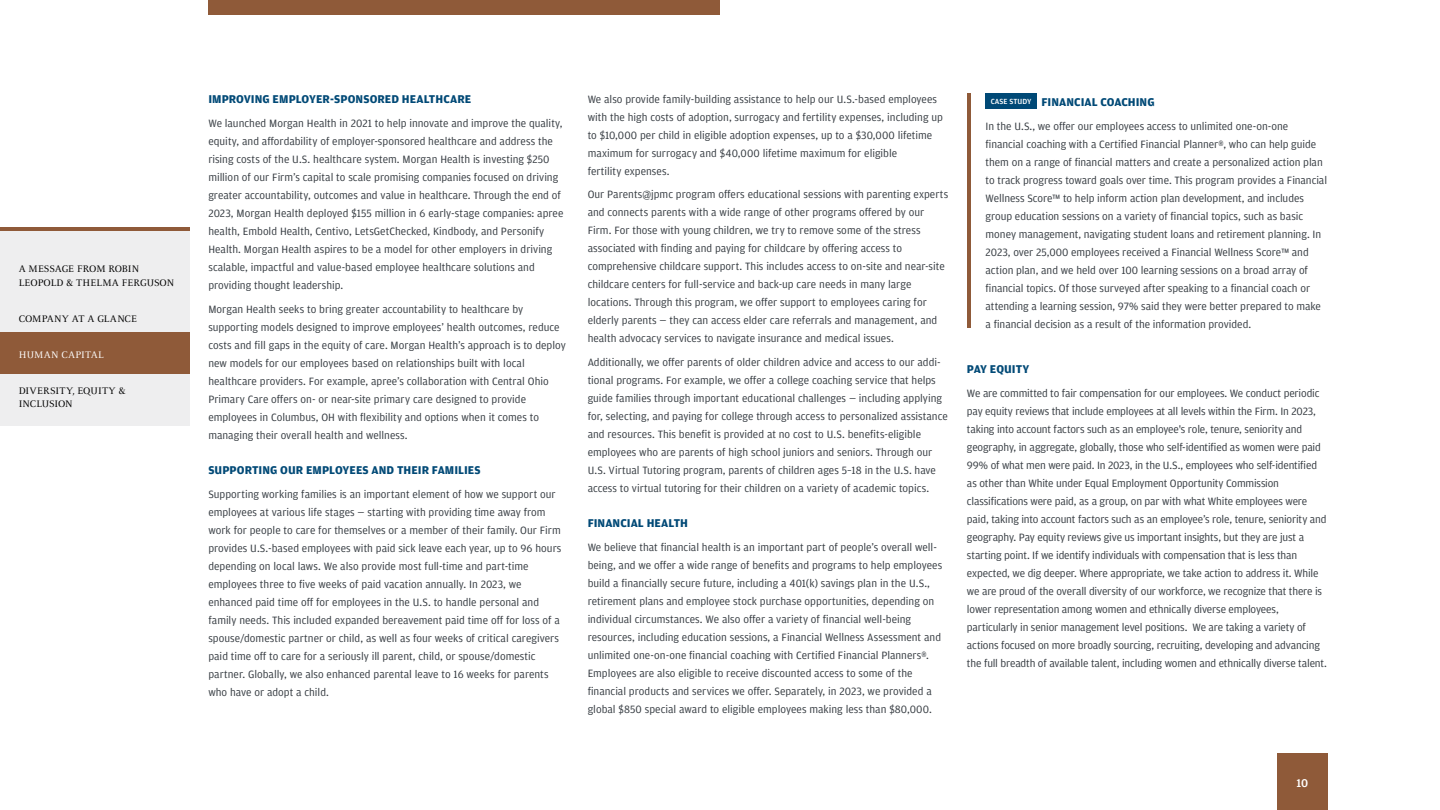
<style>
.page{position:relative;width:1440px;height:810px;background:#fff}
.page>*{position:absolute;margin:0;border:0;box-sizing:border-box;transform-origin:0 0}
.t1{font:700 12px "Amplitude";letter-spacing:.005em;color:#004976}
.t2{font:500 12px "Amplitude";color:#fff}
.t3{font:11.25px/18px "Amplitude";color:#32383e}
.t4{font:10.5px/13.5px "Celeste OT";color:#000}
.t5{font:10.5px "Celeste OT";letter-spacing:.02em;color:#fff}
</style>
<div class="page">
<hr style="left:967px;top:94px;width:4px;height:234px;background:#8f5a39">
<div style="left:986px;top:94px;width:51px;height:15px;background:#004976"></div>
<div style="left:0;top:227px;width:190px;height:199px;background:#eeeeef"></div>
<hr style="left:0;top:227px;width:190px;height:4px;background:#8f5a39">
<div style="left:1277px;top:754px;width:51px;height:56px;background:#8f5a39"></div>
<div style="left:208px;top:0;width:512px;height:15px;background:#8f5a39"></div>
<div style="left:0;top:332px;width:190px;height:42px;background:#8f5a39"></div>
<p class="t4" style="left:19px;top:262px;width:157px">A MESSAGE FROM ROBIN<br>LEOPOLD &amp; THELMA FERGUSON</p>
<p class="t4" style="left:19px;top:312px;width:120px">COMPANY AT A GLANCE</p>
<p class="t5" style="left:19px;top:349px;width:87px">HUMAN CAPITAL</p>
<p class="t4" style="left:19px;top:384px;width:108px">DIVERSITY, EQUITY &amp;<br>INCLUSION</p>
<h4 class="t1" style="left:208px;top:93px;width:264px">IMPROVING EMPLOYER-SPONSORED HEALTHCARE</h4>
<p class="t3" style="left:208px;top:115px;width:357px">We launched Morgan Health in 2021 to help innovate and improve the quality, equity, and affordability of employer-sponsored healthcare and address the rising costs of the U.S. healthcare system. Morgan Health is investing $250 million of our Firm’s capital to scale promising companies focused on driving greater accountability, outcomes and value in healthcare. Through the end of 2023, Morgan Health deployed $155 million in 6 early-stage companies: apree health, Embold Health, Centivo, LetsGetChecked, Kindbody, and Personify Health. Morgan Health aspires to be a model for other employers in driving scalable, impactful and value-based employee healthcare solutions and providing thought leadership.</p>
<p class="t3" style="left:208px;top:300px;width:359px">Morgan Health seeks to bring greater accountability to healthcare by supporting models designed to improve employees’ health outcomes, reduce costs and fill gaps in the equity of care. Morgan Health’s approach is to deploy new models for our employees based on relationships built with local healthcare providers. For example, apree’s collaboration with Central Ohio Primary Care offers on- or near-site primary care designed to provide employees in Columbus, OH with flexibility and options when it comes to managing their overall health and wellness.</p>
<h4 class="t1" style="left:208px;top:463px;width:274px">SUPPORTING OUR EMPLOYEES AND THEIR FAMILIES</h4>
<p class="t3" style="left:208px;top:485px;width:355px">Supporting working families is an important element of how we support our employees at various life stages — starting with providing time away from work for people to care for themselves or a member of their family. Our Firm provides U.S.-based employees with paid sick leave each year, up to 96 hours depending on local laws. We also provide most full-time and part-time employees three to five weeks of paid vacation annually. In 2023, we enhanced paid time off for employees in the U.S. to handle personal and family needs. This included expanded bereavement paid time off for loss of a spouse/domestic partner or child, as well as four weeks of critical caregivers paid time off to care for a seriously ill parent, child, or spouse/domestic partner. Globally, we also enhanced parental leave to 16 weeks for parents who have or adopt a child.</p>
<p class="t3" style="left:588px;top:90px;width:357px">We also provide family-building assistance to help our U.S.-based employees with the high costs of adoption, surrogacy and fertility expenses, including up to $10,000 per child in eligible adoption expenses, up to a $30,000 lifetime maximum for surrogacy and $40,000 lifetime maximum for eligible<br>fertility expenses.</p>
<p class="t3" style="left:588px;top:185px;width:362px">Our Parents@jpmc program offers educational sessions with parenting experts and connects parents with a wide range of other programs offered by our Firm. For those with young children, we try to remove some of the stress associated with finding and paying for childcare by offering access to comprehensive childcare support. This includes access to on-site and near-site childcare centers for full-service and back-up care needs in many large locations. Through this program, we offer support to employees caring for elderly parents — they can access elder care referrals and management, and health advocacy services to navigate insurance and medical issues.</p>
<p class="t3" style="left:588px;top:353px;width:362px">Additionally, we offer parents of older children advice and access to our addi&shy;tional programs. For example, we offer a college coaching service that helps guide families through important educational challenges — including applying for, selecting, and paying for college through access to personalized assistance and resources. This benefit is provided at no cost to U.S. benefits-eligible employees who are parents of high school juniors and seniors. Through our U.S. Virtual Tutoring program, parents of children ages 5–18 in the U.S. have access to virtual tutoring for their children on a variety of academic topics.</p>
<h4 class="t1" style="left:588px;top:516px;width:102px">FINANCIAL HEALTH</h4>
<p class="t3" style="left:588px;top:538px;width:356px">We believe that financial health is an important part of people’s overall well&shy;being, and we offer a wide range of benefits and programs to help employees build a financially secure future, including a 401(k) savings plan in the U.S., retirement plans and employee stock purchase opportunities, depending on individual circumstances. We also offer a variety of financial well-being resources, including education sessions, a Financial Wellness Assessment and unlimited one-on-one financial coaching with Certified Financial Planners®.<br>Employees are also eligible to receive discounted access to some of the financial products and services we offer. Separately, in 2023, we provided a global $850 special award to eligible employees making less than $80,000.</p>
<h5 class="t1" style="left:991px;top:95px;width:165px"><sup>CASE</sup> <sup>STUDY</sup> FINANCIAL COACHING</h5>
<p class="t3" style="left:986px;top:117px;width:343px">In the U.S., we offer our employees access to unlimited one-on-one financial coaching with a Certified Financial Planner®, who can help guide them on a range of financial matters and create a personalized action plan to track progress toward goals over time. This program provides a Financial Wellness Score™ to help inform action plan development, and includes group education sessions on a variety of financial topics, such as basic money management, navigating student loans and retirement planning. In 2023, over 25,000 employees received a Financial Wellness Score™ and action plan, and we held over 100 learning sessions on a broad array of financial topics. Of those surveyed after speaking to a financial coach or attending a learning session, 97% said they were better prepared to make a financial decision as a result of the information provided.</p>
<h4 class="t1" style="left:967px;top:362px;width:64px">PAY EQUITY</h4>
<p class="t3" style="left:967px;top:384px;width:361px">We are committed to fair compensation for our employees. We conduct periodic pay equity reviews that include employees at all levels within the Firm. In 2023, taking into account factors such as an employee's role, tenure, seniority and geography, in aggregate, globally, those who self-identified as women were paid 99% of what men were paid. In 2023, in the U.S., employees who self-identified as other than White under Equal Employment Opportunity Commission classifications were paid, as a group, on par with what White employees were paid, taking into account factors such as an employee’s role, tenure, seniority and geography. Pay equity reviews give us important insights, but they are just a starting point. If we identify individuals with compensation that is less than expected, we dig deeper. Where appropriate, we take action to address it. While we are proud of the overall diversity of our workforce, we recognize that there is lower representation among women and ethnically diverse employees, particularly in senior management level positions. We are taking a variety of actions focused on more broadly sourcing, recruiting, developing and advancing the full breadth of available talent, including women and ethnically diverse talent.</p>
<p class="t2" style="left:1296px;top:776px;width:13px">10</p>
</div>
